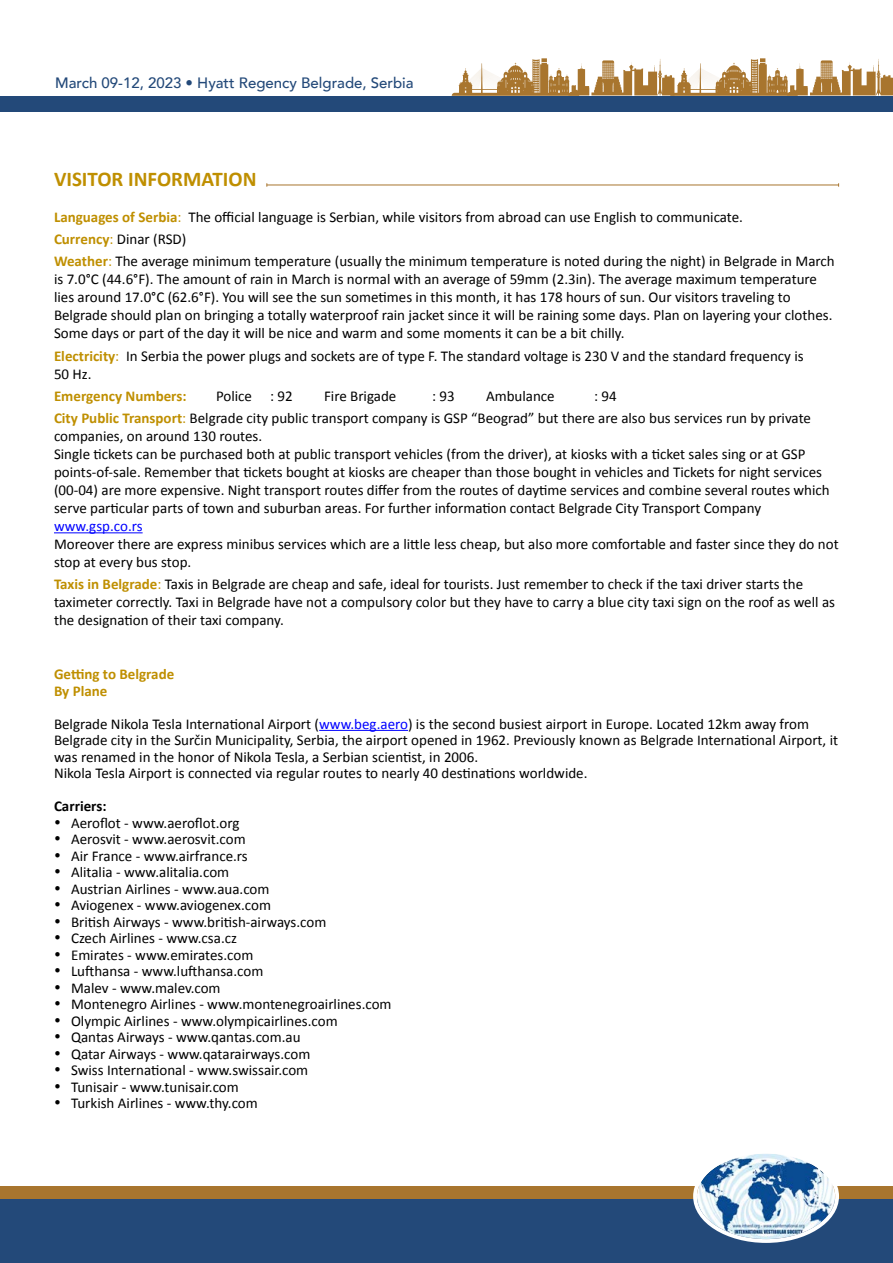
<style>
.page{position:relative;width:893px;height:1263px;background:#fff}
.page>*{position:absolute;margin:0;border:0;box-sizing:border-box;transform-origin:0 0}
.t1{font:700 21px "Calibri";color:#bf8f00}
.t2{font:15px/18px "Calibri";color:#000}
.t3{font:500 15px "Avenir";color:#234979}
.t4{font:700 15px/16.5px "Calibri";color:#bf8f00}
.t5{font:15px "Calibri";color:#00f}
.t6{font:700 15px "Calibri";color:#000}
.s1{font-weight:700;color:#bf8f00}
.s2{color:#bf8f00}
.s3{color:#00f}
</style>
<div class="page">
<div style="left:0;top:1186px;width:893px;height:77px;background:#a8752e"></div>
<svg style="left:452px;top:58px;width:441px;height:38px"></svg>
<div style="left:0;top:96px;width:893px;height:16px;background:#234979"></div>
<div style="left:0;top:1199px;width:893px;height:64px;background:#234979"></div>
<img style="left:698px;top:1155px;width:136px;height:84px">
<div style="left:693px;top:1150px;width:146px;height:93px;border:4px solid #fff;border-radius:50%"></div>
<hr style="left:54px;top:532px;width:89px;height:1px;background:#00f">
<hr style="left:319px;top:730px;width:89px;height:1px;background:#00f">
<hr style="left:267px;top:185px;width:572px;height:1px;background:#a8752e">
<p class="t3" style="left:55px;top:69px;width:360px">March 09-12, 2023 • Hyatt Regency Belgrade, Serbia</p>
<h1 class="t1" style="left:54px;top:165px;width:204px">VISITOR INFORMATION</h1>
<p class="t2" style="left:54px;top:206px;width:782px;line-height:22.2px"><span class="s1">Languages of Serbia</span><span class="s2">:</span> The official language is Serbian, while visitors from abroad can use English to communicate.<br><span class="s1">Currency</span><span class="s2">:</span> Dinar (RSD)<br><span class="s1">Weather</span><span class="s2">:</span> The average minimum temperature (usually the minimum temperature is noted during the night) in Belgrade in March</p>
<p class="t2" style="left:54px;top:270px;width:780px">is 7.0°C (44.6°F). The amount of rain in March is normal with an average of 59mm (2.3in). The average maximum temperature lies around 17.0°C (62.6°F). You will see the sun sometimes in this month, it has 178 hours of sun. Our visitors traveling to Belgrade should plan on bringing a totally waterproof rain jacket since it will be raining some days. Plan on layering your clothes.<br>Some days or part of the day it will be nice and warm and some moments it can be a bit chilly.</p>
<p class="t2" style="left:54px;top:347px;width:751px"><span class="s1">Electricity</span><span class="s2">:</span> In Serbia the power plugs and sockets are of type F. The standard voltage is 230 V and the standard frequency is<br>50 Hz.</p>
<p class="t4" style="left:54px;top:388px;width:134px">Emergency Numbers:</p>
<p class="t2" style="left:216px;top:387px;width:78px">Police : 92</p>
<p class="t2" style="left:324px;top:387px;width:74px">Fire Brigade</p>
<p class="t2" style="left:432px;top:387px;width:24px">: 93</p>
<p class="t2" style="left:486px;top:387px;width:70px">Ambulance</p>
<p class="t2" style="left:54px;top:385px;width:758px;line-height:22.2px;text-indent:540px">: 94<br><span class="s1">City Public Transport</span><span class="s2">:</span> Belgrade city public transport company is GSP “Beograd” but there are also bus services run by private</p>
<p class="t2" style="left:54px;top:427px;width:777px">companies, on around 130 routes.<br>Single tickets can be purchased both at public transport vehicles (from the driver), at kiosks with a ticket sales sing or at GSP points-of-sale. Remember that tickets bought at kiosks are cheaper than those bought in vehicles and Tickets for night services (00-04) are more expensive. Night transport routes differ from the routes of daytime services and combine several routes which serve particular parts of town and suburban areas. For further information contact Belgrade City Transport Company</p>
<p class="t5" style="left:54px;top:517px;width:90px">www.gsp.co.rs</p>
<p class="t2" style="left:54px;top:535px;width:786px">Moreover there are express minibus services which are a little less cheap, but also more comfortable and faster since they do not stop at every bus stop.</p>
<p class="t2" style="left:54px;top:575px;width:782px"><span class="s1">Taxis in Belgrade</span><span class="s2">:</span> Taxis in Belgrade are cheap and safe, ideal for tourists. Just remember to check if the taxi driver starts the taximeter correctly. Taxi in Belgrade have not a compulsory color but they have to carry a blue city taxi sign on the roof as well as the designation of their taxi company.</p>
<p class="t4" style="left:54px;top:666px;width:122px">Getting to Belgrade<br>By Plane</p>
<p class="t2" style="left:54px;top:715px;width:786px;line-height:16.5px">Belgrade Nikola Tesla International Airport (<span class="s3">www.beg.aero</span>) is the second busiest airport in Europe. Located 12km away from Belgrade city in the Surčin Municipality, Serbia, the airport opened in 1962. Previously known as Belgrade International Airport, it was renamed in the honor of Nikola Tesla, a Serbian scientist, in 2006.<br>Nikola Tesla Airport is connected via regular routes to nearly 40 destinations worldwide.</p>
<p class="t6" style="left:54px;top:796px;width:54px">Carriers:</p>
<p class="t2" style="left:54px;top:814px;width:187px">• Aeroflot - www.aeroflot.org</p>
<p class="t2" style="left:54px;top:830px;width:193px">• Aerosvit - www.aerosvit.com</p>
<p class="t2" style="left:54px;top:847px;width:195px">• Air France - www.airfrance.rs</p>
<p class="t2" style="left:54px;top:863px;width:177px">• Alitalia - www.alitalia.com</p>
<p class="t2" style="left:54px;top:880px;width:217px">• Austrian Airlines - www.aua.com</p>
<p class="t2" style="left:54px;top:896px;width:219px">• Aviogenex - www.aviogenex.com</p>
<p class="t2" style="left:54px;top:913px;width:274px">• British Airways - www.british-airways.com</p>
<p class="t2" style="left:54px;top:929px;width:185px">• Czech Airlines - www.csa.cz</p>
<p class="t2" style="left:54px;top:946px;width:201px">• Emirates - www.emirates.com</p>
<p class="t2" style="left:54px;top:962px;width:211px">• Lufthansa - www.lufthansa.com</p>
<p class="t2" style="left:54px;top:979px;width:168px">• Malev - www.malev.com</p>
<p class="t2" style="left:54px;top:995px;width:339px">• Montenegro Airlines - www.montenegroairlines.com</p>
<p class="t2" style="left:54px;top:1012px;width:285px">• Olympic Airlines - www.olympicairlines.com</p>
<p class="t2" style="left:54px;top:1028px;width:248px">• Qantas Airways - www.qantas.com.au</p>
<p class="t2" style="left:54px;top:1045px;width:258px">• Qatar Airways - www.qatarairways.com</p>
<p class="t2" style="left:54px;top:1061px;width:256px">• Swiss International - www.swissair.com</p>
<p class="t2" style="left:54px;top:1078px;width:186px">• Tunisair - www.tunisair.com</p>
<p class="t2" style="left:54px;top:1094px;width:205px">• Turkish Airlines - www.thy.com</p>
</div>
